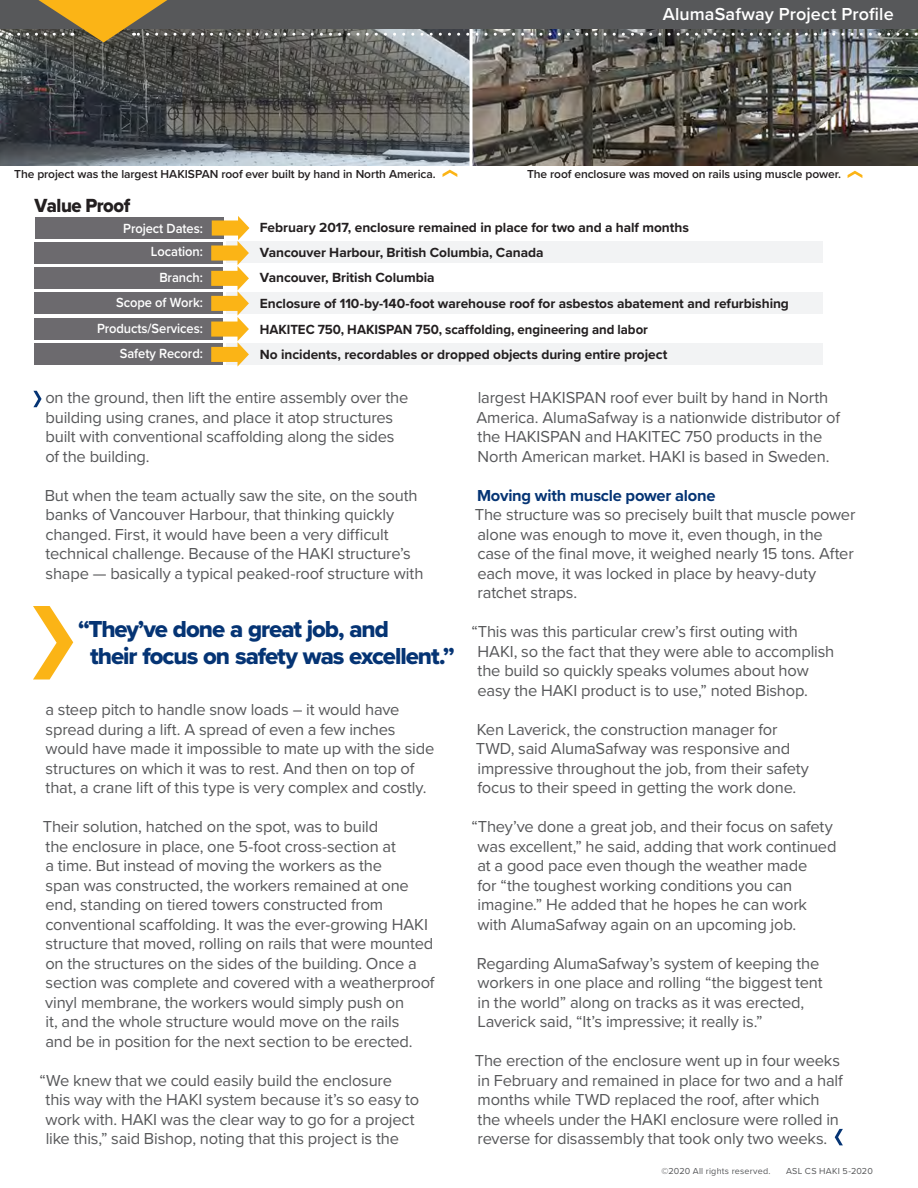
<style>
.page{position:relative;width:918px;height:1188px;background:#fff}
.page>*{position:absolute;margin:0;border:0;box-sizing:border-box;transform-origin:0 0}
.t1{font:24px/27px "Proxima Nova Extrabld";letter-spacing:-.045em;color:#053474}
.t2{font:19.65px "Proxima Nova Extrabld";letter-spacing:-.025em;color:#231f20;scale:.94 1}
.t3{font:600 18px "Proxima Nova";letter-spacing:.005em;color:#fff}
.t4{font:16.5px/19.5px "Proxima Nova";letter-spacing:-.01em;color:#57585a}
.t5{font:700 16.5px "Proxima Nova";letter-spacing:-.015em;color:#053474}
.t6{font:700 13.8px "Proxima Nova";color:#231f20}
.t7{font:600 13.8px/26.4px "Proxima Nova";letter-spacing:-.005em;color:#fff;text-align:right;scale:.94 1}
.t8{font:700 13.8px "Proxima Nova";color:#231f20;scale:.96 1}
.t9{font:600 12px "Proxima Nova";letter-spacing:-.005em;color:#231f20}
.t10{font:9px "Proxima Nova";letter-spacing:.025em;color:#57585a}
</style>
<div class="page">
<img style="left:0;top:42px;width:918px;height:124px">
<hr style="left:470px;top:24px;width:2px;height:176px;background:#fff">
<svg style="left:443px;top:170px;width:14px;height:7px"></svg>
<svg style="left:848px;top:171px;width:14px;height:7px"></svg>
<div style="left:35px;top:217px;width:188px;height:22px;background:#6c6a6e"></div>
<div style="left:226px;top:293px;width:596px;height:21px;background:#f2f3f4"></div>
<div style="left:226px;top:344px;width:596px;height:21px;background:#f2f3f4"></div>
<div style="left:226px;top:242px;width:596px;height:21px;background:#f2f3f4"></div>
<div style="left:34px;top:293px;width:189px;height:21px;background:#6c6a6e"></div>
<div style="left:34px;top:318px;width:189px;height:22px;background:#6c6a6e"></div>
<div style="left:34px;top:242px;width:189px;height:22px;background:#6c6a6e"></div>
<div style="left:34px;top:268px;width:189px;height:21px;background:#6c6a6e"></div>
<div style="left:34px;top:344px;width:189px;height:21px;background:#6c6a6e"></div>
<svg style="left:211px;top:216px;width:38px;height:151px"></svg>
<svg style="left:33px;top:391px;width:9px;height:16px"></svg>
<svg style="left:33px;top:606px;width:40px;height:74px"></svg>
<svg style="left:835px;top:1129px;width:8px;height:16px"></svg>
<svg style="left:0;top:0;width:918px;height:42px;background:#68645a"></svg>
<p class="t3" style="left:663px;top:1px;width:232px">AlumaSafway Project Profile</p>
<p class="t9" style="left:14px;top:165px;width:423px">The project was the largest HAKISPAN roof ever built by hand in North America.</p>
<p class="t9" style="left:527px;top:165px;width:316px">The roof enclosure was moved on rails using muscle power.</p>
<p class="t2" style="left:35px;top:191px;width:103px">Value Proof</p>
<p class="t7" style="left:123px;top:215px;width:86px">Project Dates:</p>
<p class="t7" style="left:151px;top:238px;width:57px">Location:<br>Branch:</p>
<p class="t7" style="left:105px;top:239px;width:102px">Completi n date</p>
<p class="t6" style="left:260px;top:217px;width:431px">February 2017, enclosure remained in place for two and a half months</p>
<p class="t6" style="left:260px;top:242px;width:285px">Vancouver Harbour, British Columbia, Canada</p>
<p class="t6" style="left:260px;top:267px;width:176px">Vancouver, British Columbia</p>
<p class="t7" style="left:116px;top:289px;width:94px">Scope of Work:</p>
<p class="t7" style="left:120px;top:340px;width:90px">Safety Record:</p>
<p class="t6" style="left:260px;top:344px;width:409px">No incidents, recordables or dropped objects during entire project</p>
<p class="t6" style="left:260px;top:294px;width:531px">Enclosure of 110-by-140-foot warehouse roof for asbestos abatement and refurbishing</p>
<p class="t7" style="left:97px;top:314px;width:114px">Products/Services:</p>
<p class="t8" style="left:260px;top:319px;width:406px">HAKITEC 750, HAKISPAN 750, scaffolding, engineering and labor</p>
<p class="t4" style="left:45px;top:387px;width:365px">on the ground, then lift the entire assembly over the building using cranes, and place it atop structures built with conventional scaffolding along the sides of the building.</p>
<p class="t4" style="left:45px;top:485px;width:380px">But when the team actually saw the site, on the south banks of Vancouver Harbour, that thinking quickly changed. First, it would have been a very difficult technical challenge. Because of the HAKI structure’s shape — basically a typical peaked-roof structure with</p>
<h1 class="t1" style="left:90px;top:615px;width:366px;text-indent:-12px">“They’ve done a great job, and<br>their focus on safety was excellent.”</h1>
<p class="t4" style="left:45px;top:699px;width:390px">a steep pitch to handle snow loads – it would have spread during a lift. A spread of even a few inches would have made it impossible to mate up with the side structures on which it was to rest. And then on top of that, a crane lift of this type is very complex and costly.</p>
<p class="t4" style="left:43px;top:816px;width:393px">Their solution, hatched on the spot, was to build<br>the enclosure in place, one 5-foot cross-section at<br>a time. But instead of moving the workers as the<br>span was constructed, the workers remained at one end, standing on tiered towers constructed from conventional scaffolding. It was the ever-growing HAKI structure that moved, rolling on rails that were mounted on the structures on the sides of the building. Once a section was complete and covered with a weatherproof vinyl membrane, the workers would simply push on<br>it, and the whole structure would move on the rails<br>and be in position for the next section to be erected.</p>
<p class="t4" style="left:46px;top:1070px;width:375px;text-indent:-6px">“We knew that we could easily build the enclosure this way with the HAKI system because it’s so easy to work with. HAKI was the clear way to go for a project like this,” said Bishop, noting that this project is the</p>
<p class="t4" style="left:477px;top:387px;width:365px">largest HAKISPAN roof ever built by hand in North America. AlumaSafway is a nationwide distributor of the HAKISPAN and HAKITEC 750 products in the North American market. HAKI is based in Sweden.</p>
<p class="t5" style="left:477px;top:483px;width:240px">Moving with muscle power alone</p>
<p class="t4" style="left:475px;top:504px;width:382px">The structure was so precisely built that muscle power alone was enough to move it, even though, in the case of the final move, it weighed nearly 15 tons. After each move, it was locked in place by heavy-duty ratchet straps.</p>
<p class="t4" style="left:477px;top:621px;width:358px;text-indent:-6px">“This was this particular crew’s first outing with HAKI, so the fact that they were able to accomplish the build so quickly speaks volumes about how easy the HAKI product is to use,” noted Bishop.</p>
<p class="t4" style="left:476px;top:719px;width:335px">Ken Laverick, the construction manager for TWD, said AlumaSafway was responsive and impressive throughout the job, from their safety focus to their speed in getting the work done.</p>
<p class="t4" style="left:477px;top:816px;width:361px;text-indent:-6px">“They’ve done a great job, and their focus on safety was excellent,” he said, adding that work continued at a good pace even though the weather made<br>for “the toughest working conditions you can imagine.” He added that he hopes he can work with AlumaSafway again on an upcoming job.</p>
<p class="t4" style="left:477px;top:953px;width:347px">Regarding AlumaSafway’s system of keeping the workers in one place and rolling “the biggest tent in the world” along on tracks as it was erected, Laverick said, “It’s impressive; it really is.”</p>
<p class="t4" style="left:475px;top:1050px;width:369px">The erection of the enclosure went up in four weeks in February and remained in place for two and a half months while TWD replaced the roof, after which the wheels under the HAKI enclosure were rolled in reverse for disassembly that took only two weeks.</p>
<p class="t10" style="left:662px;top:1164px;width:111px">©2020 All rights reserved.</p>
<p class="t10" style="left:786px;top:1164px;width:88px">ASL CS HAKI 5-2020</p>
</div>
